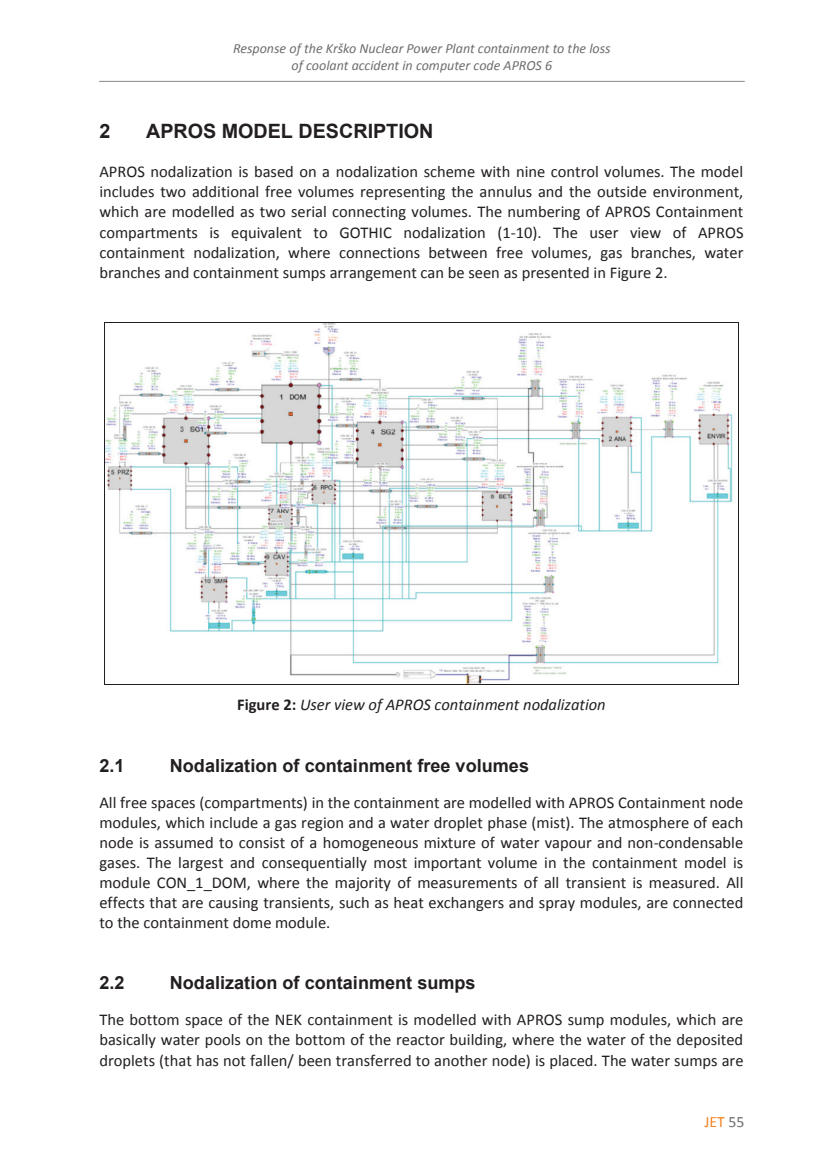
<style>
.page{position:relative;width:819px;height:1166px;background:#fff}
.page>*{position:absolute;margin:0;border:0;box-sizing:border-box;transform-origin:0 0}
.t1{font:700 19.78px "Arial";color:#231f20}
.t2{font:700 18.03px "Arial";color:#231f20}
.t3{font:16.45px/20.1px "Calibri";color:#231f20;text-align:justify}
.t4{font:italic 16.45px "Calibri";color:#231f20}
.t5{font:15.75px "Calibri";color:#f58220}
.t6{font:italic 14px/16.8px "Calibri";color:#6c6d70;text-align:center}
.t7{font:italic 13.12px "Calibri";color:#231f20}
.s1{font-weight:700;font-style:normal}
.s2{color:#6c6d70}
</style>
<div class="page">
<hr style="left:99px;top:81px;width:645px;height:1px;background:#939598">
<img style="left:105px;top:323px;width:628px;height:361px">
<hr style="left:104px;top:322px;width:634px;height:1px;background:#231f20">
<hr style="left:104px;top:323px;width:1px;height:361px;background:#231f20">
<hr style="left:738px;top:323px;width:1px;height:361px;background:#231f20">
<hr style="left:104px;top:684px;width:634px;height:1px;background:#231f20">
<p class="t6" style="left:233px;top:40px;width:379px">Response of the Krško Nuclear Power Plant containment to the loss of coolant accident in computer code APROS 6</p>
<p class="t7" style="left:285px;top:42px;width:190px">accident in computer code APROS 6</p>
<p class="t1" style="left:99px;top:117px;width:12px">2</p>
<p class="t1" style="left:146px;top:117px;width:289px">APROS MODEL DESCRIPTION</p>
<p class="t3" style="left:99px;top:162px;width:645px">APROS nodalization is based on a nodalization scheme with nine control volumes. The model includes two additional free volumes representing the annulus and the outside environment, which are modelled as two serial connecting volumes. The numbering of APROS Containment compartments is equivalent to GOTHIC nodalization (1‐10). The user view of APROS containment nodalization, where connections between free volumes, gas branches, water branches and containment sumps arrangement can be seen as presented in Figure 2.</p>
<p class="t4" style="left:237px;top:694px;width:370px"><span class="s1">Figure 2:</span> User view of APROS containment nodalization</p>
<p class="t2" style="left:99px;top:753px;width:27px">2.1</p>
<p class="t2" style="left:170px;top:753px;width:361px">Nodalization of containment free volumes</p>
<p class="t3" style="left:99px;top:792px;width:645px">All free spaces (compartments) in the containment are modelled with APROS Containment node modules, which include a gas region and a water droplet phase (mist). The atmosphere of each node is assumed to consist of a homogeneous mixture of water vapour and non‐condensable gases. The largest and consequentially most important volume in the containment model is module CON_1_DOM, where the majority of measurements of all transient is measured. All effects that are causing transients, such as heat exchangers and spray modules, are connected to the containment dome module.</p>
<p class="t2" style="left:99px;top:971px;width:27px">2.2</p>
<p class="t2" style="left:170px;top:971px;width:307px">Nodalization of containment sumps</p>
<p class="t3" style="left:99px;top:1010px;width:645px">The bottom space of the NEK containment is modelled with APROS sump modules, which are basically water pools on the bottom of the reactor building, where the water of the deposited droplets (that has not fallen/ been transferred to another node) is placed. The water sumps are</p>
<p class="t5" style="left:704px;top:1112px;width:41px">JET <span class="s2">55</span></p>
</div>
